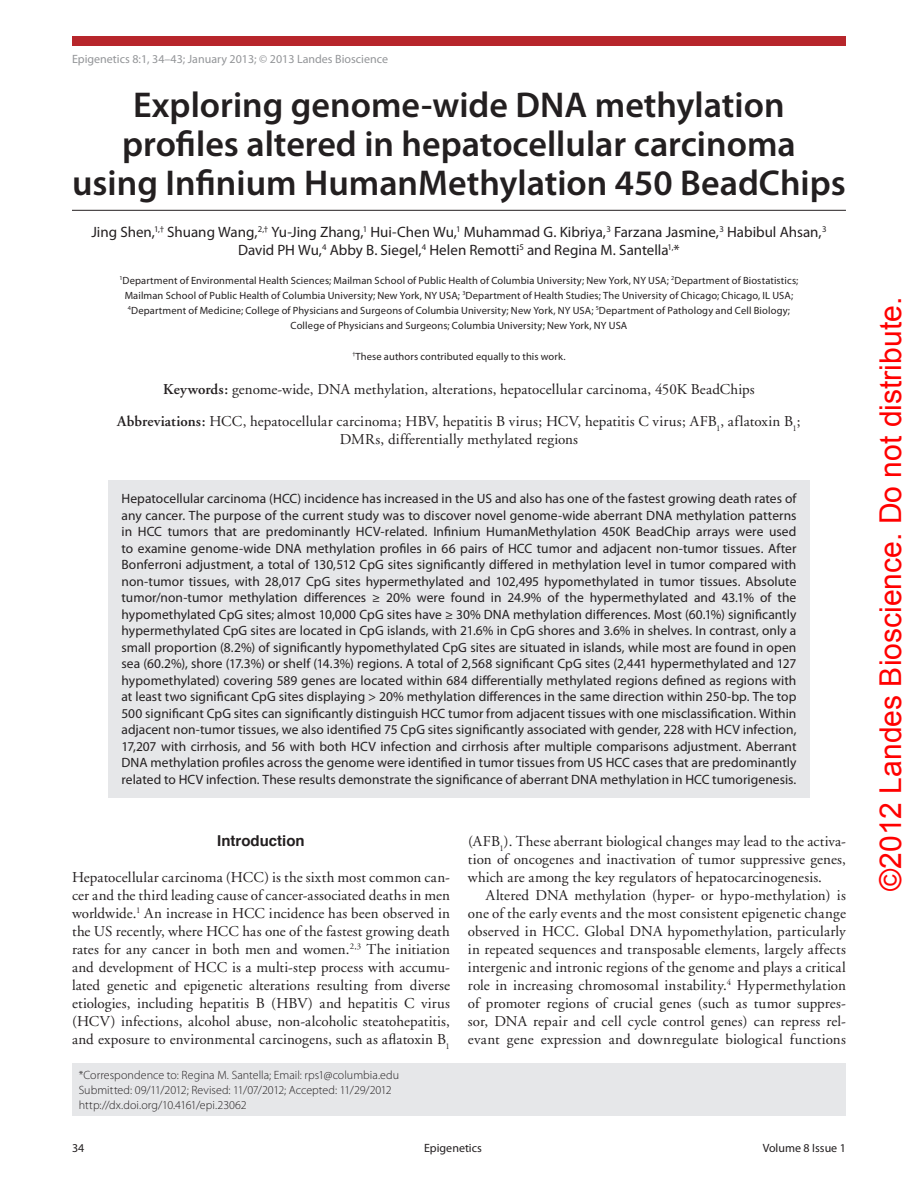
<style>
.page{position:relative;width:918px;height:1188px;background:#fff}
.page>*{position:absolute;margin:0;border:0;box-sizing:border-box;transform-origin:0 0}
.t1{font:600 36px/39px "Myriad Pro";color:#231f20;text-align:center}
.t2{font:30.15px "Arial";color:#f00}
.t3{font:15px/18px "Adobe Garamond";letter-spacing:.005em;color:#231f20;text-align:justify}
.t4{font:15px/18px "Myriad Pro";color:#231f20;text-align:center}
.t5{font:700 15px "Helvetica";color:#231f20}
.t6{font:13.5px/16.5px "Myriad Pro";letter-spacing:.005em;color:#231f20;text-align:justify}
.t7{font:300 12px/15px "Myriad Pro";color:#231f20}
.t8{font:12px "Myriad Pro";color:#939598}
.t9{font:12px "Myriad Pro";color:#231f20}
.t10{font:10.5px "Myriad Pro";letter-spacing:.01em;color:#231f20}
.s1{font-weight:600}
</style>
<div class="page">
<div style="left:72px;top:36px;width:774px;height:10px;background:#b7262b"></div>
<div style="left:72px;top:1063px;width:774px;height:53px;background:#e6e7e9"></div>
<div style="left:108px;top:480px;width:702px;height:317px;background:#e6e7e9"></div>
<hr style="left:72px;top:210px;width:774px;height:1px;background:#231f20">
<p class="t8" style="left:72px;top:52px;width:318px">Epigenetics 8:1, 34–43; January 2013; © 2013 Landes Bioscience</p>
<h1 class="t1" style="left:72px;top:85px;width:775px">Exploring genome-wide DNA methylation profiles altered in hepatocellular carcinoma<br>using Infinium HumanMethylation 450 BeadChips</h1>
<p class="t4" style="left:91px;top:223px;width:737px">Jing Shen,<sup>1,†</sup> Shuang Wang,<sup>2,†</sup> Yu-Jing Zhang,<sup>1</sup> Hui-Chen Wu,<sup>1</sup> Muhammad G. Kibriya,<sup>3</sup> Farzana Jasmine,<sup>3</sup> Habibul Ahsan,<sup>3<br></sup>David PH Wu,<sup>4</sup> Abby B. Siegel,<sup>4</sup> Helen Remotti<sup>5</sup> and Regina M. Santella<sup>1,</sup>*</p>
<p class="t10" style="left:120px;top:274px;width:680px"><sup>1</sup>Department of Environmental Health Sciences; Mailman School of Public Health of Columbia University; New York, NY USA ; <sup>2</sup>Department of Biostatistics;</p>
<p class="t10" style="left:125px;top:289px;width:670px">Mailman School of Public Health of Columbia University; New York, NY USA ; <sup>3</sup>Department of Health Studies; The University of Chicago; Chicago, IL USA ;</p>
<p class="t10" style="left:128px;top:304px;width:664px"><sup>4</sup>Department of Medicine; College of Physicians and Surgeons of Columbia University; New York, NY USA ; <sup>5</sup>Department of Pathology and Cell Biology;</p>
<p class="t10" style="left:291px;top:319px;width:329px">College of Physicians and Surgeons; Columbia University; New York, NY USA</p>
<p class="t10" style="left:352px;top:350px;width:215px"><sup>†</sup>These authors contributed equally to this work.</p>
<p class="t3" style="left:117px;top:374px;width:685px;line-height:31.5px;text-align:center"><span class="s1">Keywords:</span> genome-wide, DNA methylation, alterations, hepatocellular carcinoma, 450K BeadChips<br><span class="s1">Abbreviations:</span> HCC, hepatocellular carcinoma; HBV, hepatitis B virus; HCV, hepatitis C virus; AFB<sub>1</sub>, aflatoxin B<sub>1</sub>;</p>
<p class="t3" style="left:340px;top:430px;width:240px">DMRs, differentially methylated regions</p>
<p class="t6" style="left:122px;top:490px;width:677px;text-indent:176px">) incidence has increased in the US and also has one of the fastest growing death rates of any cancer. The purpose of the current study was to discover novel genome-wide aberrant DNA methylation patterns in HCC</p>
<p class="t6" style="left:122px;top:490px;width:155px">Hepatocellular carcinoma (HCC</p>
<p class="t6" style="left:122px;top:523px;width:677px;text-indent:46px">tumors that are predominantly HCV-related. Infinium HumanMethylation 450K BeadChip arrays were used to examine genome-wide DNA methylation profiles in 66 pairs of HCC</p>
<p class="t6" style="left:121px;top:540px;width:677px;text-indent:415px">tumor and adjacent non-tumor tissues. After Bonferroni adjustment, a total of 130,512 CpG sites significantly differed in methylation level in tumor compared with non-tumor tissues, with 28,017 CpG sites hypermethylated and 102,495 hypomethylated in tumor tissues. Absolute tumor/non-tumor methylation differences ≥ 20% were found in 24.9% of the hypermethylated and 43.1% of the hypomethylated CpG sites; almost 10,000 CpG sites have ≥ 30% DNA methylation differences. Most (60.1%) significantly hypermethylated CpG sites are located in CpG islands, with 21.6% in CpG shores and 3.6% in shelves. In contrast, only a small proportion (8.2%) of significantly hypomethylated CpG sites are situated in islands, while most are found in open sea (60.2%), shore (17.3%) or shelf (14.3%) regions. A total of 2,568 significant CpG sites (2,441 hypermethylated and 127 hypomethylated) covering 589 genes are located within 684 differentially methylated regions defined as regions with at least two significant CpG sites displaying &gt; 20% methylation differences in the same direction within 250-bp. The top 500 significant CpG sites can significantly distinguish HCC</p>
<p class="t6" style="left:121px;top:705px;width:677px;text-indent:327px">tumor from adjacent tissues with one misclassification. Within adjacent non-tumor tissues, we also identified 75 CpG sites significantly associated with gender, 228 with HCV infection, 17,207 with cirrhosis, and 56 with both HC V infection and cirrhosis after multiple comparisons adjustment. Aberrant DNA methylation profiles across the genome were identified in tumor tissues from US HCC</p>
<p class="t6" style="left:121px;top:754px;width:677px;text-indent:511px">cases that are predominantly related to HC V infection. These results demonstrate the significance of aberrant DNA methylation in HCC</p>
<p class="t6" style="left:712px;top:771px;width:86px">tumorigenesis.</p>
<p class="t5" style="left:217px;top:829px;width:89px">Introduction</p>
<p class="t3" style="left:72px;top:869px;width:380px">Hepatocellular carcinoma (HCC) is the sixth most common can&shy;cer and the third leading cause of cancer-associated deaths in men worldwide.<sup>1</sup> An increase in HCC incidence has been observed in the US recently, where HCC has one of the fastest growing death rates for any cancer in both men and women.<sup>2,3</sup> The initiation and development of HCC is a multi-step process with accumu&shy;lated genetic and epigenetic alterations resulting from diverse etiologies, including hepatitis B (HBV) and hepatitis C virus (HCV) infections, alcohol abuse, non-alcoholic steatohepatitis, and exposure to environmental carcinogens, such as aflatoxin B<sub>1</sub></p>
<p class="t7" style="left:79px;top:1068px;width:322px">*Correspondence to: Regina M. Santella; Email: rps1@columbia.edu<br>Submitted: 09/11/2012; Revised: 11/07/2012; Accepted: 11/29/2012 http://dx.doi.org/10.4161/epi.23062</p>
<p class="t3" style="left:468px;top:833px;width:379px">(AFB<sub>1</sub>). These aberrant biological changes may lead to the activa&shy;tion of oncogenes and inactivation of tumor suppressive genes, which are among the key regulators of hepatocarcinogenesis.</p>
<p class="t3" style="left:468px;top:887px;width:380px;text-indent:18px">Altered DNA methylation (hyper- or hypo-methylation) is one of the early events and the most consistent epigenetic change observed in HCC. Global DNA hypomethylation, particularly in repeated sequences and transposable elements, largely affects intergenic and intronic regions of the genome and plays a critical role in increasing chromosomal instability.<sup>4</sup> Hypermethylation of promoter regions of crucial genes (such as tumor suppres&shy;sor, DNA repair and cell cycle control genes) can repress rel&shy;evant gene expression and downregulate biological functions</p>
<p class="t9" style="left:72px;top:1141px;width:14px">34</p>
<p class="t9" style="left:424px;top:1141px;width:59px">Epigenetics</p>
<p class="t9" style="left:763px;top:1141px;width:85px">Volume 8 Issue 1</p>
<h2 class="t2" style="left:871px;top:891px;width:595px;rotate:-90deg">©2012 Landes Bioscience. Do not distribute.</h2>
</div>
